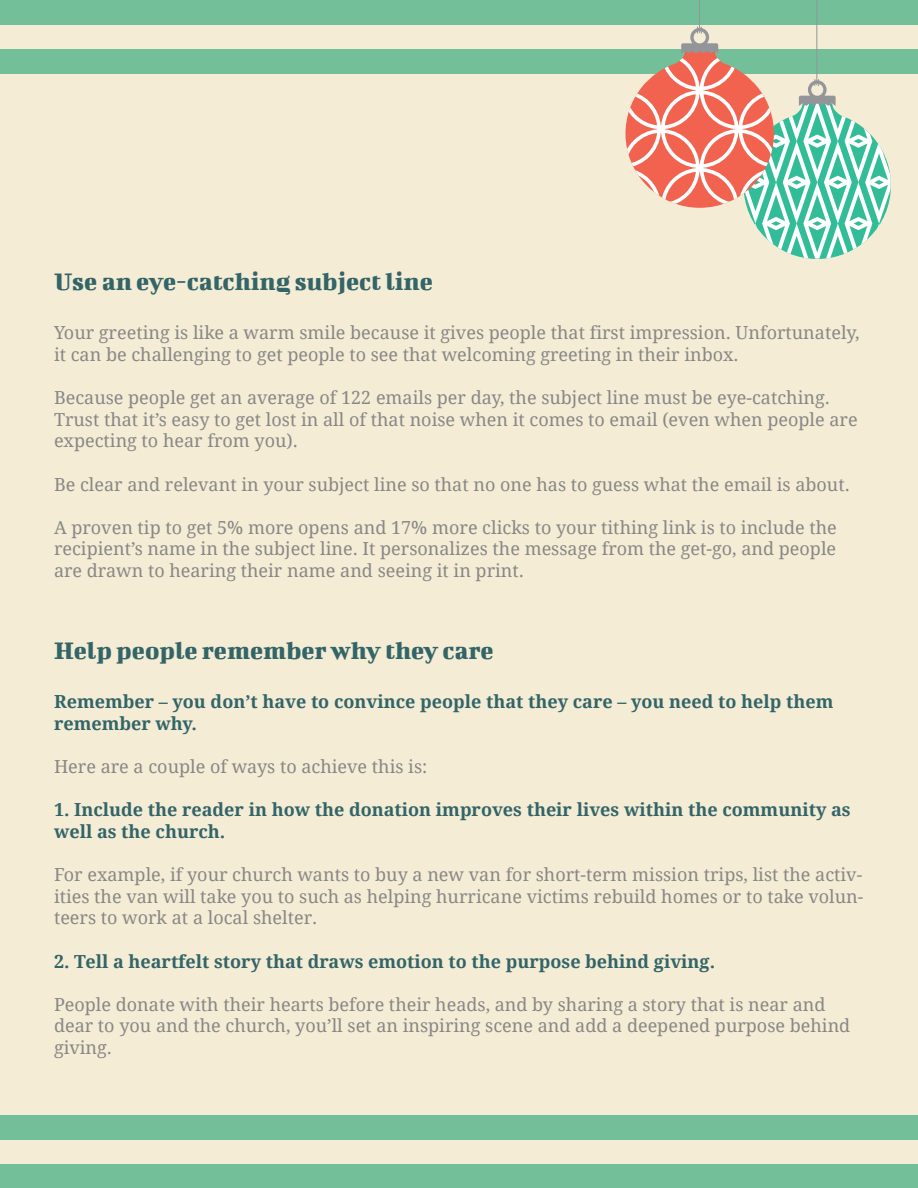
<style>
.page{position:relative;width:918px;height:1188px;background:#f4ecd4}
.page>*{position:absolute;margin:0;border:0;box-sizing:border-box;transform-origin:0 0}
.t1{font:27px "Bigshot One";color:#326468}
.t2{font:18px/21.6px "Droid Serif";color:#888787}
.t3{font:700 18px/21.6px "Droid Serif";color:#326468}
</style>
<div class="page">
<div style="left:0;top:50px;width:918px;height:24px;background:#73bf99"></div>
<div style="left:0;top:1px;width:918px;height:24px;background:#73bf99"></div>
<div style="left:0;top:1164px;width:918px;height:24px;background:#73bf99"></div>
<div style="left:0;top:1115px;width:918px;height:25px;background:#73bf99"></div>
<hr style="left:816px;top:0;width:1px;height:85px;background:#939598">
<hr style="left:699px;top:0;width:1px;height:33px;background:#939598">
<svg style="left:625px;top:27px;width:266px;height:232px"></svg>
<p class="t1" style="left:54px;top:267px;width:381px">Use an eye-catching subject line</p>
<p class="t2" style="left:54px;top:322px;width:807px">Your greeting is like a warm smile because it gives people that first impression. Unfortunately, it can be challenging to get people to see that welcoming greeting in their inbox.</p>
<p class="t2" style="left:54px;top:387px;width:805px">Because people get an average of 122 emails per day, the subject line must be eye-catching.<br>Trust that it’s easy to get lost in all of that noise when it comes to email (even when people are expecting to hear from you).</p>
<p class="t2" style="left:54px;top:474px;width:797px">Be clear and relevant in your subject line so that no one has to guess what the email is about.</p>
<p class="t2" style="left:54px;top:517px;width:784px;text-align:justify">A proven tip to get 5% more opens and 17% more clicks to your tithing link is to include the recipient’s name in the subject line. It personalizes the message from the get-go, and people are drawn to hearing their name and seeing it in print.</p>
<p class="t1" style="left:54px;top:636px;width:441px">Help people remember why they care</p>
<p class="t3" style="left:54px;top:691px;width:781px">Remember – you don’t have to convince people that they care – you need to help them remember why.</p>
<p class="t2" style="left:54px;top:756px;width:375px">Here are a couple of ways to achieve this is:</p>
<p class="t3" style="left:54px;top:799px;width:798px">1. Include the reader in how the donation improves their lives within the community as well as the church.</p>
<p class="t2" style="left:54px;top:864px;width:811px;text-align:justify">For example, if your church wants to buy a new van for short-term mission trips, list the activ&shy;ities the van will take you to such as helping hurricane victims rebuild homes or to take volun&shy;teers to work at a local shelter.</p>
<p class="t3" style="left:54px;top:951px;width:663px">2. Tell a heartfelt story that draws emotion to the purpose behind giving.</p>
<p class="t2" style="left:54px;top:994px;width:798px">People donate with their hearts before their heads, and by sharing a story that is near and dear to you and the church, you’ll set an inspiring scene and add a deepened purpose behind giving.</p>
</div>
